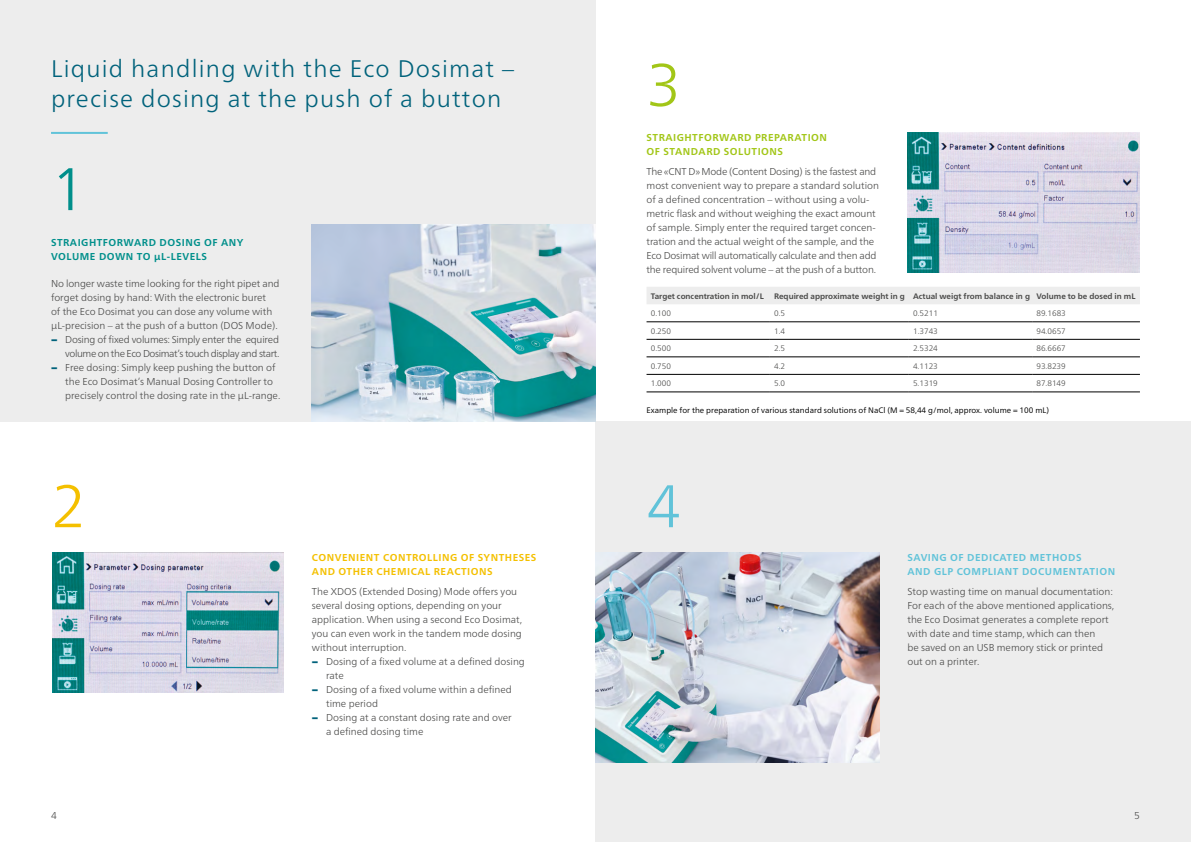
<style>
.page{position:relative;width:1191px;height:842px;background:#fff}
.page>*{position:absolute;margin:0;border:0;box-sizing:border-box;transform-origin:0 0}
.t1{font:300 60px "Neue Frutiger World";color:#61c3d9}
.t2{font:300 60px "Neue Frutiger World";color:#a2c617}
.t3{font:300 60px "Neue Frutiger World";color:#f4c000}
.t4{font:300 60px "Neue Frutiger World";color:#008f8b}
.t5{font:300 24px/30px "Neue Frutiger World";letter-spacing:.05em;color:#00627b}
.t6{font:300 10px/14px "Neue Frutiger World";color:#4a4a49}
.t7{font:700 10px/14px "Neue Frutiger World";letter-spacing:.05em;color:#f4c000}
.t8{font:700 10px/14px "Neue Frutiger World";letter-spacing:.05em;color:#61c3d9}
.t9{font:700 10px/14px "Neue Frutiger World";letter-spacing:.05em;color:#008f8b}
.t10{font:700 10px/14px "Neue Frutiger World";letter-spacing:.05em;color:#a2c617}
.t11{font:300 10px "Neue Frutiger World";letter-spacing:-.04em;color:#4a4a49}
.t12{font:300 10px "Neue Frutiger World";letter-spacing:-.02em;color:#4a4a49}
.t13{font:300 8px "Neue Frutiger World";color:#4a4a49}
.t14{font:700 8px "Neue Frutiger World";color:#4a4a49}
.t15{font:8px "Neue Frutiger World";color:#000}
.s1{font-family:"Neue Frutiger World Xtra Blk";font-weight:400;color:#00627b}
</style>
<div class="page">
<div style="left:0;top:0;width:595px;height:421px;background:#ededed"></div>
<div style="left:595px;top:421px;width:596px;height:421px;background:#ededed"></div>
<img style="left:595px;top:552px;width:284px;height:211px">
<img style="left:312px;top:225px;width:283px;height:196px">
<img style="left:52px;top:553px;width:231px;height:140px">
<img style="left:907px;top:133px;width:233px;height:140px">
<hr style="left:51px;top:132px;width:57px;height:2px;background:#61c3d9">
<div style="left:647px;top:287px;width:493px;height:17px;background:#ededed"></div>
<hr style="left:646px;top:322px;width:124px;height:1px;background:#000">
<hr style="left:770px;top:322px;width:139px;height:1px;background:#000">
<hr style="left:909px;top:322px;width:123px;height:1px;background:#000">
<hr style="left:1032px;top:322px;width:108px;height:1px;background:#000">
<hr style="left:646px;top:339px;width:124px;height:1px;background:#000">
<hr style="left:770px;top:339px;width:139px;height:1px;background:#000">
<hr style="left:909px;top:339px;width:123px;height:1px;background:#000">
<hr style="left:1032px;top:339px;width:108px;height:1px;background:#000">
<hr style="left:646px;top:357px;width:124px;height:1px;background:#000">
<hr style="left:770px;top:357px;width:139px;height:1px;background:#000">
<hr style="left:909px;top:357px;width:123px;height:1px;background:#000">
<hr style="left:1032px;top:357px;width:108px;height:1px;background:#000">
<hr style="left:646px;top:374px;width:124px;height:1px;background:#000">
<hr style="left:770px;top:374px;width:139px;height:1px;background:#000">
<hr style="left:909px;top:374px;width:123px;height:1px;background:#000">
<hr style="left:1032px;top:374px;width:108px;height:1px;background:#000">
<hr style="left:646px;top:392px;width:124px;height:1px;background:#000">
<hr style="left:770px;top:392px;width:139px;height:1px;background:#000">
<hr style="left:909px;top:392px;width:123px;height:1px;background:#000">
<hr style="left:1032px;top:392px;width:108px;height:1px;background:#000">
<h2 class="t5" style="left:51px;top:54px;width:465px">Liquid handling with the Eco Dosimat – precise dosing at the push of a button</h2>
<h1 class="t4" style="left:51px;top:142px;width:36px">1</h1>
<p class="t9" style="left:51px;top:236px;width:194px">STRAIGHTFORWARD DOSING OF ANY<br>VOLUME DOWN TO µL-LEVELS</p>
<p class="t6" style="left:51px;top:276px;width:230px">No longer waste time looking for the right pipet and</p>
<p class="t6" style="left:51px;top:290px;width:217px">forget dosing by hand: With the electronic buret</p>
<p class="t6" style="left:51px;top:304px;width:223px">of the Eco Dosimat you can dose any volume with</p>
<p class="t6" style="left:51px;top:318px;width:228px">µL-precision – at the push of a button (DOS Mode).</p>
<p class="t12" style="left:51px;top:332px;width:229px"><span class="s1">−</span> Dosing of fixed volumes: Simply enter the equired</p>
<p class="t11" style="left:65px;top:346px;width:216px">volume on the Eco Dosimat’s touch display and start.</p>
<p class="t6" style="left:51px;top:360px;width:226px"><span class="s1">−</span> Free dosing: Simply keep pushing the button of</p>
<p class="t6" style="left:65px;top:374px;width:209px">the Eco Dosimat’s Manual Dosing Controller to</p>
<p class="t6" style="left:65px;top:388px;width:217px">precisely control the dosing rate in the µL-range.</p>
<h1 class="t3" style="left:51px;top:459px;width:36px">2</h1>
<p class="t7" style="left:312px;top:550px;width:226px">CONVENIENT CONTROLLING OF SYNTHESES<br>AND OTHER CHEMICAL REACTIONS</p>
<p class="t6" style="left:312px;top:584px;width:207px">The XDOS (Extended Dosing) Mode offers you</p>
<p class="t6" style="left:312px;top:598px;width:191px">several dosing options, depending on your</p>
<p class="t6" style="left:312px;top:612px;width:212px">application. When using a second Eco Dosimat,</p>
<p class="t6" style="left:312px;top:626px;width:211px">you can even work in the tandem mode dosing</p>
<p class="t6" style="left:312px;top:640px;width:96px">without interruption.</p>
<p class="t6" style="left:312px;top:654px;width:214px"><span class="s1">−</span> Dosing of a fixed volume at a defined dosing</p>
<p class="t6" style="left:326px;top:668px;width:19px">rate</p>
<p class="t6" style="left:312px;top:682px;width:201px"><span class="s1">−</span> Dosing of a fixed volume within a defined</p>
<p class="t6" style="left:326px;top:696px;width:53px">time period</p>
<p class="t6" style="left:312px;top:710px;width:201px"><span class="s1">−</span> Dosing at a constant dosing rate and over</p>
<p class="t6" style="left:326px;top:724px;width:99px">a defined dosing time</p>
<h1 class="t2" style="left:646px;top:38px;width:36px">3</h1>
<p class="t10" style="left:646px;top:130px;width:182px">STRAIGHTFORWARD PREPARATION<br>OF STANDARD SOLUTIONS</p>
<p class="t6" style="left:646px;top:164px;width:234px">The «CNT D» Mode (Content Dosing) is the fastest and most convenient way to prepare a standard solution of a defined concentration – without using a volu&shy;metric flask and without weighing the exact amount of sample. Simply enter the required target concen&shy;tration and the actual weight of the sample, and the Eco Dosimat will automatically calculate and then add the required solvent volume – at the push of a button.</p>
<p class="t14" style="left:651px;top:289px;width:115px">Target concentration in mol/L</p>
<p class="t14" style="left:774px;top:289px;width:363px">Required approximate weight in g Actual weigt from balance in g Volume to be dosed in mL</p>
<p class="t13" style="left:651px;top:307px;width:22px">0.100</p>
<p class="t13" style="left:774px;top:307px;width:13px">0.5</p>
<p class="t13" style="left:913px;top:307px;width:26px">0.5211</p>
<p class="t13" style="left:1036px;top:307px;width:31px">89.1683</p>
<p class="t13" style="left:651px;top:325px;width:22px">0.250</p>
<p class="t13" style="left:774px;top:325px;width:13px">1.4</p>
<p class="t13" style="left:913px;top:325px;width:26px">1.3743</p>
<p class="t13" style="left:1036px;top:325px;width:31px">94.0657</p>
<p class="t13" style="left:651px;top:342px;width:22px">0.500</p>
<p class="t13" style="left:774px;top:342px;width:13px">2.5</p>
<p class="t13" style="left:913px;top:342px;width:26px">2.5324</p>
<p class="t13" style="left:1036px;top:342px;width:31px">86.6667</p>
<p class="t13" style="left:651px;top:360px;width:22px">0.750</p>
<p class="t13" style="left:774px;top:360px;width:13px">4.2</p>
<p class="t13" style="left:913px;top:360px;width:26px">4.1123</p>
<p class="t13" style="left:1036px;top:360px;width:31px">93.8239</p>
<p class="t13" style="left:651px;top:377px;width:22px">1.000</p>
<p class="t13" style="left:774px;top:377px;width:13px">5.0</p>
<p class="t13" style="left:913px;top:377px;width:26px">5.1319</p>
<p class="t13" style="left:1036px;top:377px;width:31px">87.8149</p>
<p class="t15" style="left:646px;top:404px;width:404px">Example for the preparation of various standard solutions of NaCl (M = 58,44 g/mol, approx. volume = 100 mL)</p>
<h1 class="t1" style="left:646px;top:459px;width:36px">4</h1>
<p class="t8" style="left:907px;top:550px;width:209px">SAVING OF DEDICATED METHODS<br>AND GLP COMPLIANT DOCUMENTATION</p>
<p class="t6" style="left:907px;top:584px;width:208px">Stop wasting time on manual documentation:<br>For each of the above mentioned applications, the Eco Dosimat generates a complete report with date and time stamp, which can then<br>be saved on an USB memory stick or printed out on a printer.</p>
<p class="t6" style="left:51px;top:808px;width:7px">4</p>
<p class="t6" style="left:1134px;top:808px;width:7px">5</p>
</div>
